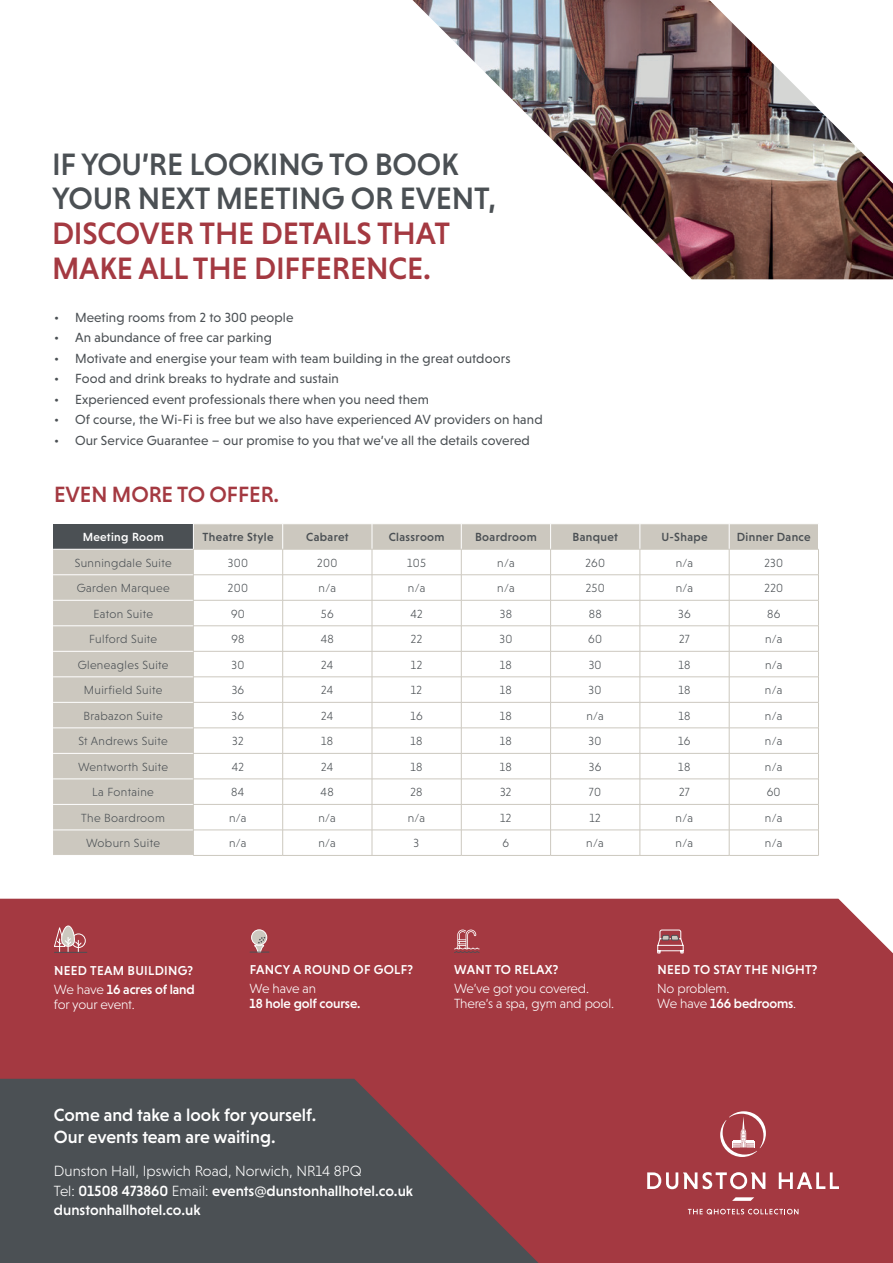
<style>
.page{position:relative;width:893px;height:1263px;background:#fff}
.page>*{position:absolute;margin:0;border:0;box-sizing:border-box;transform-origin:0 0}
.t1{font:500 31.5px/34.7px "Niveau Grotesk";letter-spacing:-.005em;color:#4b5054}
.t2{font:500 31.5px/34.7px "Niveau Grotesk";letter-spacing:-.005em;color:#a43941}
.t3{font:500 22.5px "Niveau Grotesk";letter-spacing:-.005em;color:#a43941}
.t4{font:500 18px/21.8px "Niveau Grotesk";color:#fff}
.t5{font:500 15px/19.2px "Niveau Grotesk";color:#fff}
.t6{font:13.5px "Niveau Grotesk";letter-spacing:.01em;color:#4b5054}
.t7{font:300 13.5px/15px "Niveau Grotesk";letter-spacing:-.01em;color:#fff}
.t8{font:500 13.5px "Niveau Grotesk";letter-spacing:-.01em;color:#fff}
.t9{font:500 13.05px "Niveau Grotesk";letter-spacing:.025em;color:#fff}
.t10{font:300 12px "Niveau Grotesk";letter-spacing:.03em;color:#4b5054}
.t11{font:500 12px "Niveau Grotesk";letter-spacing:.03em;color:#4b5054}
.t12{font:500 12px "Niveau Grotesk";letter-spacing:.03em;color:#fff}
.s1{font-weight:500}
.s2{font-weight:300}
</style>
<div class="page">
<div style="left:0;top:899px;width:893px;height:364px;background:#a43941"></div>
<svg style="left:454px;top:929px;width:26px;height:24px"></svg>
<div style="left:71px;top:933px;width:15px;height:15px;border:1px solid #fff;border-radius:50%"></div>
<svg style="left:657px;top:929px;width:27px;height:25px"></svg>
<div style="left:252px;top:930px;width:15px;height:15px;background:#ccc8bf;border-radius:50%"></div>
<div style="left:251px;top:929px;width:16px;height:16px;border:1px solid #fff;border-radius:50%"></div>
<svg style="left:53px;top:925px;width:29px;height:27px"></svg>
<svg style="left:250px;top:937px;width:19px;height:16px"></svg>
<hr style="left:54px;top:952px;width:33px;height:1px;background:#4b5054">
<hr style="left:193px;top:855px;width:90px;height:1px;background:#ccc8bf">
<hr style="left:283px;top:855px;width:89px;height:1px;background:#ccc8bf">
<hr style="left:372px;top:855px;width:89px;height:1px;background:#ccc8bf">
<hr style="left:461px;top:855px;width:90px;height:1px;background:#ccc8bf">
<hr style="left:551px;top:855px;width:89px;height:1px;background:#ccc8bf">
<hr style="left:640px;top:855px;width:89px;height:1px;background:#ccc8bf">
<hr style="left:729px;top:855px;width:90px;height:1px;background:#ccc8bf">
<svg style="left:53px;top:524px;width:766px;height:331px"></svg>
<svg style="left:0;top:1079px;width:538px;height:184px;fill:#4b5054"></svg>
<img style="left:412px;top:0;width:481px;height:279px">
<svg style="left:647px;top:1172px;width:118px;height:17px"></svg>
<svg style="left:779px;top:1172px;width:60px;height:17px"></svg>
<svg style="left:720px;top:1111px;width:46px;height:46px"></svg>
<svg style="left:732px;top:1197px;width:22px;height:4px"></svg>
<svg style="left:688px;top:1209px;width:110px;height:5px"></svg>
<h1 class="t1" style="left:52px;top:146px;width:446px">IF YOU’RE LOOKING TO BOOK<br>YOUR NEXT MEETING OR EVENT,</h1>
<h1 class="t2" style="left:52px;top:216px;width:399px">DISCOVER THE DETAILS THAT<br>MAKE ALL THE DIFFERENCE.</h1>
<p class="t6" style="left:54px;top:309px;width:241px">• Meeting rooms from 2 to 300 people</p>
<p class="t6" style="left:54px;top:330px;width:220px">• An abundance of free car parking</p>
<p class="t6" style="left:54px;top:350px;width:458px">• Motivate and energise your team with team building in the great outdoors</p>
<p class="t6" style="left:54px;top:371px;width:286px">• Food and drink breaks to hydrate and sustain</p>
<p class="t6" style="left:54px;top:391px;width:376px">• Experienced event professionals there when you need them</p>
<p class="t6" style="left:54px;top:412px;width:490px">• Of course, the Wi-Fi is free but we also have experienced AV providers on hand</p>
<p class="t6" style="left:54px;top:432px;width:477px">• Our Service Guarantee – our promise to you that we’ve all the details covered</p>
<h2 class="t3" style="left:54px;top:481px;width:227px">EVEN MORE TO OFFER.</h2>
<p class="t12" style="left:83px;top:530px;width:83px">Meeting Room</p>
<p class="t11" style="left:203px;top:530px;width:72px">Theatre Style</p>
<p class="t11" style="left:306px;top:530px;width:44px">Cabaret</p>
<p class="t11" style="left:389px;top:530px;width:57px">Classroom</p>
<p class="t11" style="left:475px;top:530px;width:63px">Boardroom</p>
<p class="t11" style="left:572px;top:530px;width:47px">Banquet</p>
<p class="t11" style="left:661px;top:530px;width:48px">U-Shape</p>
<p class="t11" style="left:737px;top:530px;width:75px">Dinner Dance</p>
<p class="t10" style="left:75px;top:556px;width:98px">Sunningdale Suite</p>
<p class="t10" style="left:228px;top:556px;width:22px">300</p>
<p class="t10" style="left:317px;top:556px;width:22px">200</p>
<p class="t10" style="left:407px;top:556px;width:20px">105</p>
<p class="t10" style="left:497px;top:556px;width:19px">n/a</p>
<p class="t10" style="left:585px;top:556px;width:21px">260</p>
<p class="t10" style="left:676px;top:556px;width:19px">n/a</p>
<p class="t10" style="left:764px;top:556px;width:20px">230</p>
<p class="t10" style="left:77px;top:581px;width:95px">Garden Marquee</p>
<p class="t10" style="left:228px;top:581px;width:22px">200</p>
<p class="t10" style="left:319px;top:581px;width:19px">n/a</p>
<p class="t10" style="left:408px;top:581px;width:19px">n/a</p>
<p class="t10" style="left:497px;top:581px;width:19px">n/a</p>
<p class="t10" style="left:586px;top:581px;width:21px">250</p>
<p class="t10" style="left:676px;top:581px;width:19px">n/a</p>
<p class="t10" style="left:764px;top:581px;width:20px">220</p>
<p class="t10" style="left:93px;top:607px;width:61px">Eaton Suite</p>
<p class="t10" style="left:231px;top:607px;width:15px">90</p>
<p class="t10" style="left:321px;top:607px;width:14px">56</p>
<p class="t10" style="left:410px;top:607px;width:14px">42</p>
<p class="t10" style="left:500px;top:607px;width:14px">38</p>
<p class="t10" style="left:589px;top:607px;width:15px">88</p>
<p class="t10" style="left:678px;top:607px;width:14px">36</p>
<p class="t10" style="left:767px;top:607px;width:15px">86</p>
<p class="t10" style="left:89px;top:632px;width:70px">Fulford Suite</p>
<p class="t10" style="left:231px;top:632px;width:15px">98</p>
<p class="t10" style="left:321px;top:632px;width:15px">48</p>
<p class="t10" style="left:411px;top:632px;width:13px">22</p>
<p class="t10" style="left:499px;top:632px;width:14px">30</p>
<p class="t10" style="left:588px;top:632px;width:15px">60</p>
<p class="t10" style="left:679px;top:632px;width:12px">27</p>
<p class="t10" style="left:765px;top:632px;width:19px">n/a</p>
<p class="t10" style="left:78px;top:658px;width:92px">Gleneagles Suite</p>
<p class="t10" style="left:231px;top:658px;width:14px">30</p>
<p class="t10" style="left:321px;top:658px;width:14px">24</p>
<p class="t10" style="left:411px;top:658px;width:13px">12</p>
<p class="t10" style="left:500px;top:658px;width:14px">18</p>
<p class="t10" style="left:589px;top:658px;width:14px">30</p>
<p class="t10" style="left:678px;top:658px;width:14px">18</p>
<p class="t10" style="left:765px;top:658px;width:19px">n/a</p>
<p class="t10" style="left:84px;top:683px;width:80px">Muirfield Suite</p>
<p class="t10" style="left:232px;top:683px;width:14px">36</p>
<p class="t10" style="left:321px;top:683px;width:14px">24</p>
<p class="t10" style="left:411px;top:683px;width:13px">12</p>
<p class="t10" style="left:500px;top:683px;width:14px">18</p>
<p class="t10" style="left:589px;top:683px;width:14px">30</p>
<p class="t10" style="left:678px;top:683px;width:14px">18</p>
<p class="t10" style="left:765px;top:683px;width:19px">n/a</p>
<p class="t10" style="left:84px;top:709px;width:81px">Brabazon Suite</p>
<p class="t10" style="left:232px;top:709px;width:14px">36</p>
<p class="t10" style="left:321px;top:709px;width:14px">24</p>
<p class="t10" style="left:410px;top:709px;width:14px">16</p>
<p class="t10" style="left:500px;top:709px;width:14px">18</p>
<p class="t10" style="left:586px;top:709px;width:19px">n/a</p>
<p class="t10" style="left:678px;top:709px;width:14px">18</p>
<p class="t10" style="left:765px;top:709px;width:19px">n/a</p>
<p class="t10" style="left:78px;top:734px;width:91px">St Andrews Suite</p>
<p class="t10" style="left:232px;top:734px;width:13px">32</p>
<p class="t10" style="left:321px;top:734px;width:14px">18</p>
<p class="t10" style="left:410px;top:734px;width:14px">18</p>
<p class="t10" style="left:500px;top:734px;width:14px">18</p>
<p class="t10" style="left:589px;top:734px;width:14px">30</p>
<p class="t10" style="left:678px;top:734px;width:14px">16</p>
<p class="t10" style="left:765px;top:734px;width:19px">n/a</p>
<p class="t10" style="left:78px;top:760px;width:92px">Wentworth Suite</p>
<p class="t10" style="left:232px;top:760px;width:14px">42</p>
<p class="t10" style="left:321px;top:760px;width:14px">24</p>
<p class="t10" style="left:410px;top:760px;width:14px">18</p>
<p class="t10" style="left:500px;top:760px;width:14px">18</p>
<p class="t10" style="left:589px;top:760px;width:14px">36</p>
<p class="t10" style="left:678px;top:760px;width:14px">18</p>
<p class="t10" style="left:765px;top:760px;width:19px">n/a</p>
<p class="t10" style="left:92px;top:785px;width:63px">La Fontaine</p>
<p class="t10" style="left:231px;top:785px;width:15px">84</p>
<p class="t10" style="left:321px;top:785px;width:15px">48</p>
<p class="t10" style="left:410px;top:785px;width:14px">28</p>
<p class="t10" style="left:500px;top:785px;width:13px">32</p>
<p class="t10" style="left:589px;top:785px;width:14px">70</p>
<p class="t10" style="left:679px;top:785px;width:12px">27</p>
<p class="t10" style="left:767px;top:785px;width:15px">60</p>
<p class="t10" style="left:81px;top:811px;width:85px">The Boardroom</p>
<p class="t10" style="left:229px;top:811px;width:19px">n/a</p>
<p class="t10" style="left:318px;top:811px;width:19px">n/a</p>
<p class="t10" style="left:408px;top:811px;width:19px">n/a</p>
<p class="t10" style="left:500px;top:811px;width:13px">12</p>
<p class="t10" style="left:589px;top:811px;width:13px">12</p>
<p class="t10" style="left:676px;top:811px;width:19px">n/a</p>
<p class="t10" style="left:765px;top:811px;width:19px">n/a</p>
<p class="t10" style="left:86px;top:836px;width:75px">Woburn Suite</p>
<p class="t10" style="left:229px;top:836px;width:19px">n/a</p>
<p class="t10" style="left:318px;top:836px;width:19px">n/a</p>
<p class="t10" style="left:414px;top:836px;width:7px">3</p>
<p class="t10" style="left:502px;top:836px;width:8px">6</p>
<p class="t10" style="left:586px;top:836px;width:19px">n/a</p>
<p class="t10" style="left:676px;top:836px;width:19px">n/a</p>
<p class="t10" style="left:765px;top:836px;width:19px">n/a</p>
<p class="t9" style="left:54px;top:963px;width:141px">NEED TEAM BUILDING?</p>
<p class="t7" style="left:54px;top:982px;width:142px">We have <span class="s1">16 acres of land </span>for your event.</p>
<p class="t9" style="left:250px;top:962px;width:165px">FANCY A ROUND OF GOLF?</p>
<p class="t7" style="left:250px;top:981px;width:68px">We have an</p>
<p class="t8" style="left:250px;top:996px;width:112px">18 hole golf course.</p>
<h3 class="t4" style="left:54px;top:1104px;width:264px">Come and take a look for yourself.<br>Our events team are waiting.</h3>
<p class="t5" style="left:54px;top:1161px;width:361px"><span class="s2">Dunston Hall, Ipswich Road, Norwich, NR14 8PQ<br>Tel:</span> 01508 473860 <span class="s2">Email:</span> events@dunstonhallhotel.co.uk dunstonhallhotel.co.uk</p>
<p class="t9" style="left:454px;top:962px;width:106px">WANT TO RELAX?</p>
<p class="t7" style="left:454px;top:981px;width:162px">We’ve got you covered.<br>There’s a spa, gym and pool.</p>
<p class="t9" style="left:657px;top:962px;width:162px">NEED TO STAY THE NIGHT?</p>
<p class="t7" style="left:657px;top:981px;width:141px">No problem.<br>We have <span class="s1">166 bedrooms</span>.</p>
</div>
